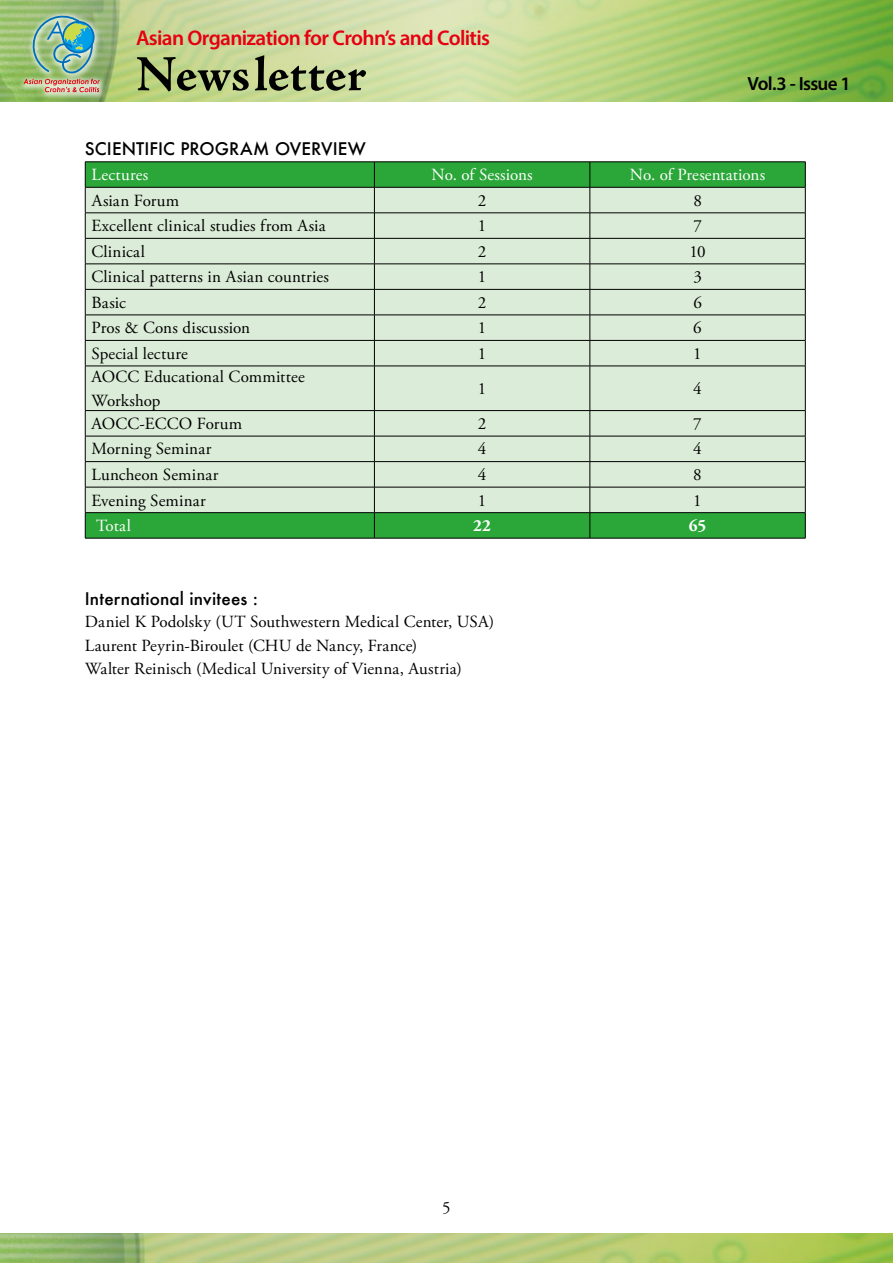
<style>
.page{position:relative;width:893px;height:1263px;background:#fff}
.page>*{position:absolute;margin:0;border:0;box-sizing:border-box;transform-origin:0 0}
.t1{font:700 51px "Adobe Jenson Pro";color:#000}
.t2{font:600 21.3px "Myriad Pro";letter-spacing:-.03em;color:#e60012}
.t3{font:600 19.2px "Myriad Pro";letter-spacing:-.04em;color:#000}
.t4{font:16.95px/23.4px "Adobe Garamond Pro";letter-spacing:.01em;color:#000}
.t5{font:500 16.95px "Futura";letter-spacing:.005em;color:#000}
.t6{font:16.95px "Adobe Garamond Pro";letter-spacing:.005em;color:#fff}
.t7{font:700 16.95px "Adobe Garamond Pro";color:#fff}
</style>
<div class="page">
<svg style="left:0;top:0;width:893px;height:102px;background:#b5d084"></svg>
<img style="left:0;top:1233px;width:893px;height:30px">
<div style="left:18px;top:10px;width:89px;height:90px;background:#fff;opacity:.75"></div>
<svg style="left:23px;top:79px;width:77px;height:13px"></svg>
<svg style="left:31px;top:15px;width:64px;height:58px;background:#85b9a0"></svg>
<div style="left:86px;top:163px;width:719px;height:375px;background:#2aa738"></div>
<div style="left:86px;top:188px;width:719px;height:324px;background:#dbedd8"></div>
<hr style="left:85px;top:162px;width:289px;height:1px;background:#000">
<hr style="left:374px;top:162px;width:216px;height:1px;background:#000">
<hr style="left:590px;top:162px;width:215px;height:1px;background:#000">
<hr style="left:85px;top:538px;width:289px;height:1px;background:#000">
<hr style="left:374px;top:538px;width:216px;height:1px;background:#000">
<hr style="left:590px;top:538px;width:215px;height:1px;background:#000">
<hr style="left:85px;top:187px;width:289px;height:1px;background:#000">
<hr style="left:374px;top:187px;width:216px;height:1px;background:#000">
<hr style="left:590px;top:187px;width:215px;height:1px;background:#000">
<hr style="left:85px;top:213px;width:289px;height:1px;background:#000">
<hr style="left:374px;top:213px;width:216px;height:1px;background:#000">
<hr style="left:590px;top:213px;width:215px;height:1px;background:#000">
<hr style="left:85px;top:238px;width:289px;height:1px;background:#000">
<hr style="left:374px;top:238px;width:216px;height:1px;background:#000">
<hr style="left:590px;top:238px;width:215px;height:1px;background:#000">
<hr style="left:85px;top:264px;width:289px;height:1px;background:#000">
<hr style="left:374px;top:264px;width:216px;height:1px;background:#000">
<hr style="left:590px;top:264px;width:215px;height:1px;background:#000">
<hr style="left:85px;top:289px;width:289px;height:1px;background:#000">
<hr style="left:374px;top:289px;width:216px;height:1px;background:#000">
<hr style="left:590px;top:289px;width:215px;height:1px;background:#000">
<hr style="left:85px;top:315px;width:289px;height:1px;background:#000">
<hr style="left:374px;top:315px;width:216px;height:1px;background:#000">
<hr style="left:590px;top:315px;width:215px;height:1px;background:#000">
<hr style="left:85px;top:340px;width:289px;height:1px;background:#000">
<svg style="left:85px;top:162px;width:1px;height:204px"></svg>
<hr style="left:374px;top:340px;width:216px;height:1px;background:#000">
<svg style="left:374px;top:162px;width:1px;height:204px"></svg>
<hr style="left:590px;top:340px;width:215px;height:1px;background:#000">
<svg style="left:590px;top:162px;width:1px;height:204px"></svg>
<svg style="left:805px;top:162px;width:1px;height:204px"></svg>
<hr style="left:85px;top:366px;width:289px;height:1px;background:#000">
<hr style="left:85px;top:366px;width:1px;height:44px;background:#000">
<hr style="left:374px;top:366px;width:216px;height:1px;background:#000">
<hr style="left:374px;top:366px;width:1px;height:44px;background:#000">
<hr style="left:590px;top:366px;width:215px;height:1px;background:#000">
<hr style="left:590px;top:366px;width:1px;height:44px;background:#000">
<hr style="left:805px;top:366px;width:1px;height:44px;background:#000">
<hr style="left:85px;top:410px;width:289px;height:1px;background:#000">
<hr style="left:374px;top:410px;width:216px;height:1px;background:#000">
<hr style="left:590px;top:410px;width:215px;height:1px;background:#000">
<hr style="left:85px;top:436px;width:289px;height:1px;background:#000">
<hr style="left:374px;top:436px;width:216px;height:1px;background:#000">
<hr style="left:590px;top:436px;width:215px;height:1px;background:#000">
<hr style="left:85px;top:461px;width:289px;height:1px;background:#000">
<hr style="left:374px;top:461px;width:216px;height:1px;background:#000">
<hr style="left:590px;top:461px;width:215px;height:1px;background:#000">
<hr style="left:85px;top:487px;width:289px;height:1px;background:#000">
<svg style="left:85px;top:411px;width:1px;height:127px"></svg>
<hr style="left:85px;top:512px;width:289px;height:1px;background:#000">
<hr style="left:374px;top:487px;width:216px;height:1px;background:#000">
<svg style="left:374px;top:411px;width:1px;height:127px"></svg>
<hr style="left:374px;top:512px;width:216px;height:1px;background:#000">
<hr style="left:590px;top:487px;width:215px;height:1px;background:#000">
<svg style="left:590px;top:411px;width:1px;height:127px"></svg>
<svg style="left:805px;top:411px;width:1px;height:127px"></svg>
<hr style="left:590px;top:512px;width:215px;height:1px;background:#000">
<p class="t2" style="left:136px;top:24px;width:356px">Asian Organization for Crohn’s and Colitis</p>
<h1 class="t1" style="left:136px;top:45px;width:232px">Newsletter</h1>
<p class="t3" style="left:748px;top:72px;width:105px">Vol.3 - Issue 1</p>
<p class="t5" style="left:85px;top:137px;width:283px">SCIENTIFIC PROGRAM OVERVIEW</p>
<p class="t6" style="left:92px;top:165px;width:58px">Lectures</p>
<p class="t6" style="left:432px;top:165px;width:103px">No. of Sessions</p>
<p class="t6" style="left:630px;top:165px;width:137px">No. of Presentations</p>
<p class="t4" style="left:92px;top:189px;width:89px">Asian Forum</p>
<p class="t4" style="left:478px;top:189px;width:10px">2</p>
<p class="t4" style="left:693px;top:189px;width:10px">8</p>
<p class="t4" style="left:92px;top:215px;width:235px">Excellent clinical studies from Asia</p>
<p class="t4" style="left:478px;top:215px;width:10px">1</p>
<p class="t4" style="left:693px;top:215px;width:10px">7</p>
<p class="t4" style="left:92px;top:240px;width:55px">Clinical</p>
<p class="t4" style="left:478px;top:240px;width:10px">2</p>
<p class="t4" style="left:689px;top:240px;width:18px">10</p>
<p class="t4" style="left:92px;top:266px;width:239px">Clinical patterns in Asian countries</p>
<p class="t4" style="left:478px;top:266px;width:10px">1</p>
<p class="t4" style="left:693px;top:266px;width:10px">3</p>
<p class="t4" style="left:92px;top:291px;width:36px">Basic</p>
<p class="t4" style="left:478px;top:291px;width:10px">2</p>
<p class="t4" style="left:693px;top:291px;width:10px">6</p>
<p class="t4" style="left:92px;top:317px;width:160px">Pros &amp; Cons discussion</p>
<p class="t4" style="left:478px;top:317px;width:10px">1</p>
<p class="t4" style="left:693px;top:317px;width:10px">6</p>
<p class="t4" style="left:92px;top:342px;width:98px">Special lecture</p>
<p class="t4" style="left:478px;top:342px;width:10px">1</p>
<p class="t4" style="left:693px;top:342px;width:10px">1</p>
<p class="t4" style="left:92px;top:366px;width:215px">AOCC Educational Committee<br>Workshop</p>
<p class="t4" style="left:478px;top:377px;width:10px">1</p>
<p class="t4" style="left:693px;top:377px;width:10px">4</p>
<p class="t4" style="left:92px;top:412px;width:152px">AOCC-ECCO Forum</p>
<p class="t4" style="left:478px;top:412px;width:10px">2</p>
<p class="t4" style="left:693px;top:412px;width:10px">7</p>
<p class="t4" style="left:92px;top:438px;width:121px">Morning Seminar</p>
<p class="t4" style="left:478px;top:438px;width:10px">4</p>
<p class="t4" style="left:693px;top:438px;width:10px">4</p>
<p class="t4" style="left:92px;top:463px;width:129px">Luncheon Seminar</p>
<p class="t4" style="left:478px;top:463px;width:10px">4</p>
<p class="t4" style="left:693px;top:463px;width:10px">8</p>
<p class="t4" style="left:92px;top:489px;width:116px">Evening Seminar</p>
<p class="t4" style="left:478px;top:489px;width:10px">1</p>
<p class="t4" style="left:693px;top:489px;width:10px">1</p>
<p class="t6" style="left:96px;top:515px;width:36px">Total</p>
<p class="t7" style="left:473px;top:516px;width:19px">22</p>
<p class="t7" style="left:689px;top:516px;width:19px">65</p>
<p class="t5" style="left:85px;top:587px;width:175px">International invitees :</p>
<p class="t4" style="left:85px;top:611px;width:411px">Daniel K Podolsky (UT Southwestern Medical Center, USA)<br>Laurent Peyrin-Biroulet (CHU de Nancy, France)<br>Walter Reinisch (Medical University of Vienna, Austria)</p>
<p class="t4" style="left:442px;top:1197px;width:10px">5</p>
</div>
